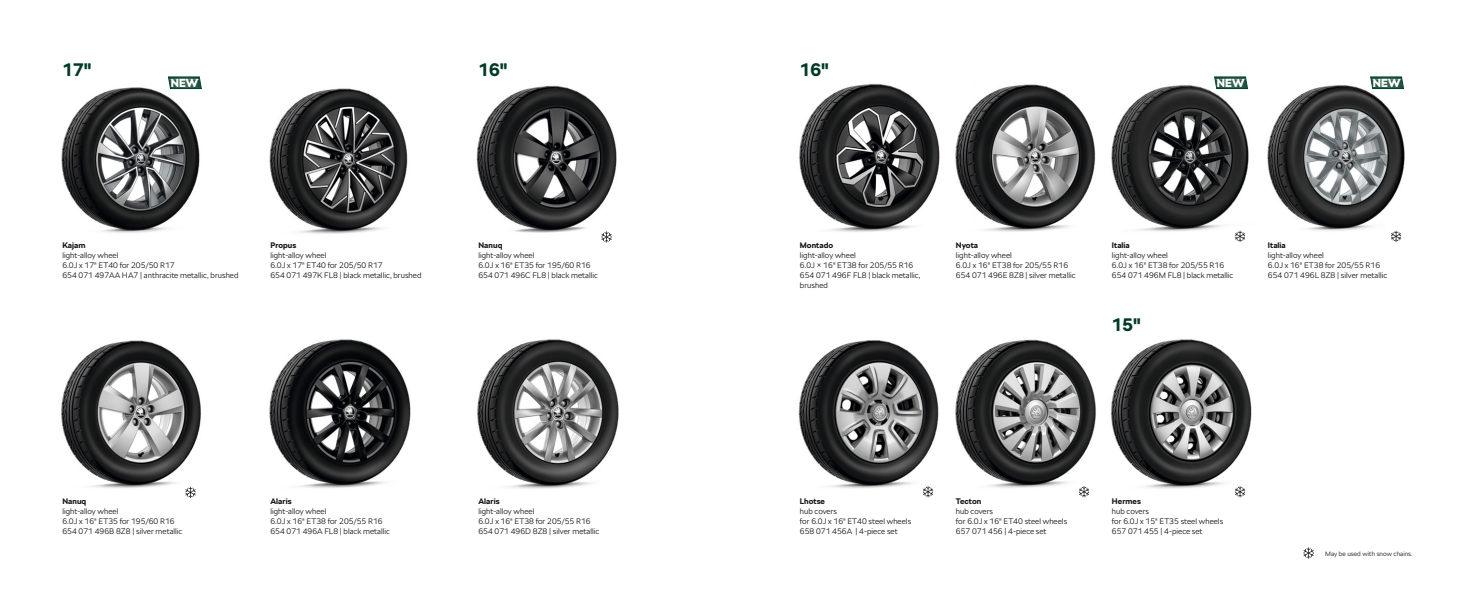
<style>
.page{position:relative;width:1475px;height:596px;background:#fff}
.page>*{position:absolute;margin:0;border:0;box-sizing:border-box;transform-origin:0 0}
.t1{font:700 18px "SKODA Next";color:#003b28}
.t2{font:900 11.5px "SKODA Next";letter-spacing:.005em;color:#fff}
.t3{font:300 8px/10px "SKODA Next";letter-spacing:.005em;color:#151616}
.t4{font:700 8px "SKODA Next";letter-spacing:.005em;color:#151616}
.t5{font:300 6.5px "SKODA Next";letter-spacing:.01em;color:#151616}
</style>
<div class="page">
<img style="left:955px;top:84px;width:141px;height:148px">
<img style="left:1111px;top:339px;width:141px;height:159px">
<img style="left:269px;top:339px;width:142px;height:149px">
<img style="left:477px;top:339px;width:142px;height:150px">
<img style="left:61px;top:87px;width:141px;height:146px">
<img style="left:269px;top:88px;width:139px;height:146px">
<img style="left:1111px;top:83px;width:138px;height:157px">
<img style="left:1267px;top:83px;width:138px;height:157px">
<img style="left:955px;top:339px;width:141px;height:159px">
<img style="left:798px;top:340px;width:141px;height:158px">
<img style="left:799px;top:83px;width:141px;height:149px">
<img style="left:61px;top:340px;width:140px;height:159px">
<img style="left:476px;top:85px;width:141px;height:158px">
<svg style="left:1303px;top:547px;width:10px;height:11px"></svg>
<svg style="left:601px;top:231px;width:10px;height:11px"></svg>
<svg style="left:185px;top:486px;width:11px;height:11px"></svg>
<svg style="left:1078px;top:486px;width:11px;height:11px"></svg>
<svg style="left:922px;top:486px;width:11px;height:11px"></svg>
<svg style="left:1234px;top:486px;width:10px;height:11px"></svg>
<svg style="left:1234px;top:230px;width:10px;height:12px"></svg>
<svg style="left:1390px;top:230px;width:10px;height:12px"></svg>
<svg style="left:168px;top:77px;width:34px;height:12px"></svg>
<svg style="left:1213px;top:77px;width:34px;height:12px"></svg>
<svg style="left:1369px;top:77px;width:34px;height:12px"></svg>
<h1 class="t1" style="left:62px;top:63px;width:31px">17"</h1>
<h1 class="t1" style="left:478px;top:63px;width:31px">16"</h1>
<h1 class="t1" style="left:799px;top:63px;width:31px">16"</h1>
<h2 class="t2" style="left:171px;top:76px;width:29px">NEW</h2>
<h2 class="t2" style="left:1216px;top:76px;width:29px">NEW</h2>
<h2 class="t2" style="left:1372px;top:76px;width:29px">NEW</h2>
<p class="t4" style="left:62px;top:242px;width:25px">Kajam</p>
<p class="t3" style="left:62px;top:251px;width:178px">light-alloy wheel<br>6.0J x 17" ET40 for 205/50 R17<br>654 071 497AA HA7 | anthracite metallic, brushed</p>
<p class="t4" style="left:270px;top:242px;width:27px">Propus</p>
<p class="t3" style="left:270px;top:251px;width:152px">light-alloy wheel<br>6.0J x 17" ET40 for 205/50 R17<br>654 071 497K FL8 | black metallic, brushed</p>
<p class="t4" style="left:478px;top:242px;width:25px">Nanuq</p>
<p class="t3" style="left:478px;top:251px;width:121px">light-alloy wheel<br>6.0J x 16" ET35 for 195/60 R16<br>654 071 496C FL8 | black metallic</p>
<p class="t4" style="left:62px;top:497px;width:25px">Nanuq</p>
<p class="t3" style="left:62px;top:506px;width:121px">light-alloy wheel<br>6.0J x 16" ET35 for 195/60 R16<br>654 071 496B 8Z8 | silver metallic</p>
<p class="t4" style="left:270px;top:497px;width:23px">Alaris</p>
<p class="t3" style="left:270px;top:506px;width:121px">light-alloy wheel<br>6.0J x 16" ET38 for 205/55 R16<br>654 071 496A FL8 | black metallic</p>
<p class="t4" style="left:478px;top:497px;width:23px">Alaris</p>
<p class="t3" style="left:478px;top:506px;width:122px">light-alloy wheel<br>6.0J x 16" ET38 for 205/55 R16<br>654 071 496D 8Z8 | silver metallic</p>
<p class="t4" style="left:799px;top:242px;width:35px">Montado</p>
<p class="t3" style="left:799px;top:251px;width:122px">light-alloy wheel<br>6.0J × 16" ET38 for 205/55 R16<br>654 071 496F FL8 | black metallic, brushed</p>
<p class="t4" style="left:955px;top:242px;width:24px">Nyota</p>
<p class="t3" style="left:955px;top:251px;width:121px">light-alloy wheel<br>6.0J x 16" ET38 for 205/55 R16<br>654 071 496E 8Z8 | silver metallic</p>
<p class="t4" style="left:1111px;top:242px;width:19px">Italia</p>
<p class="t3" style="left:1111px;top:251px;width:123px">light-alloy wheel<br>6.0J x 16" ET38 for 205/55 R16<br>654 071 496M FL8 | black metallic</p>
<h1 class="t1" style="left:1111px;top:318px;width:31px">15"</h1>
<p class="t4" style="left:1267px;top:242px;width:19px">Italia</p>
<p class="t3" style="left:1267px;top:251px;width:121px">light-alloy wheel<br>6.0J x 16" ET38 for 205/55 R16<br>654 071 496L 8Z8 | silver metallic</p>
<p class="t4" style="left:799px;top:497px;width:27px">Lhotse</p>
<p class="t3" style="left:799px;top:506px;width:113px">hub covers<br>for 6.0J x 16" ET40 steel wheels<br>658 071 456A | 4-piece set</p>
<p class="t4" style="left:955px;top:497px;width:27px">Tecton</p>
<p class="t3" style="left:955px;top:506px;width:113px">hub covers<br>for 6.0J x 16" ET40 steel wheels<br>657 071 456 | 4-piece set</p>
<p class="t4" style="left:1111px;top:497px;width:31px">Hermes</p>
<p class="t3" style="left:1111px;top:506px;width:113px">hub covers<br>for 6.0J x 15" ET35 steel wheels<br>657 071 455 | 4-piece set</p>
<p class="t5" style="left:1324px;top:550px;width:89px">May be used with snow chains.</p>
</div>
